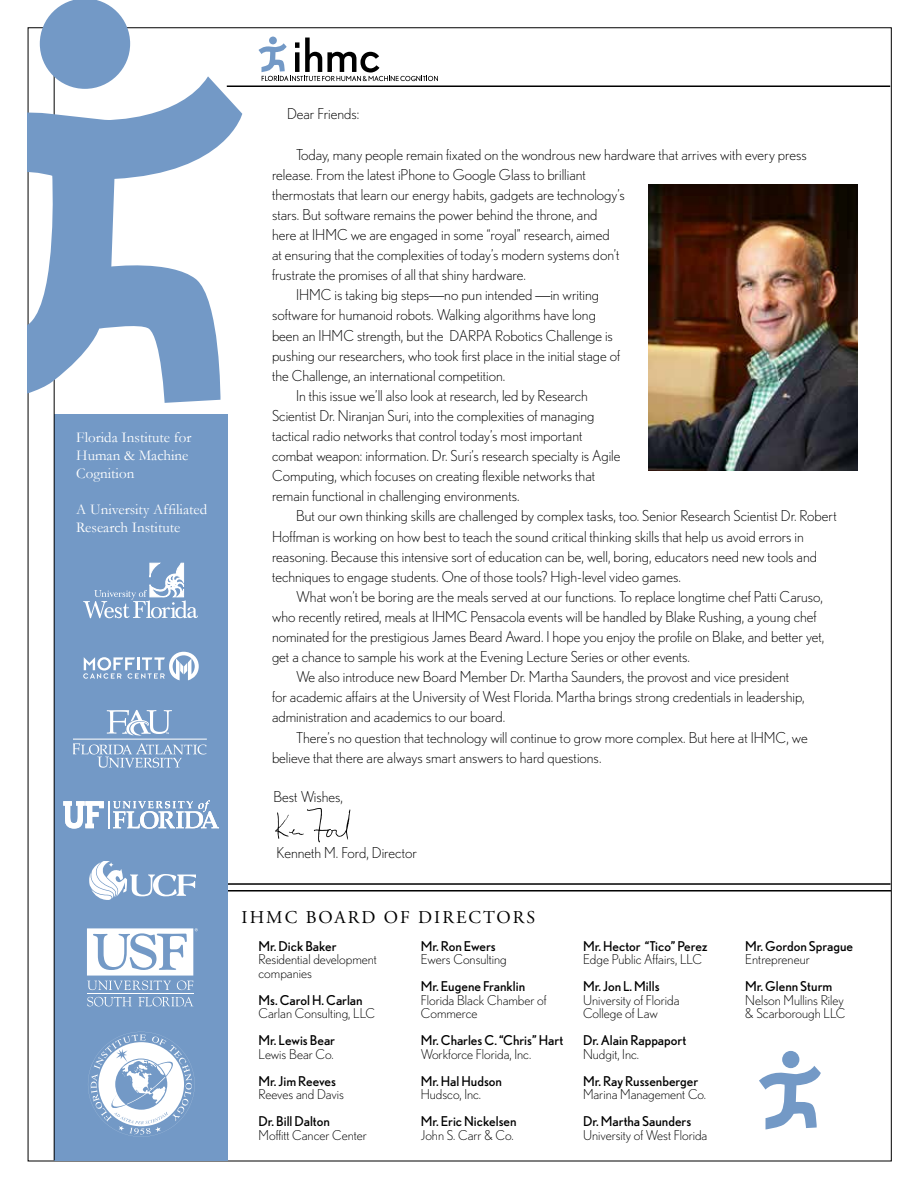
<style>
.page{position:relative;width:918px;height:1188px;background:#fff}
.page>*{position:absolute;margin:0;border:0;box-sizing:border-box;transform-origin:0 0}
.t1{font:18px "Adobe Garamond Pro";letter-spacing:.115em;color:#000}
.t2{font:300 15px "Nobel";color:#000}
.t3{font:15px/18px "Garamond";color:#fff}
.t4{font:300 13.5px/13.5px "Nobel";color:#000}
.t5{font:13.5px "Nobel";color:#000}
.s1{font-family:"Times New Roman";font-weight:400}
</style>
<div class="page">
<img style="left:648px;top:184px;width:209px;height:287px">
<hr style="left:54px;top:890px;width:837px;height:2px;background:#000">
<hr style="left:54px;top:883px;width:837px;height:2px;background:#000">
<div style="left:55px;top:414px;width:173px;height:746px;background:#7399c6"></div>
<hr style="left:54px;top:27px;width:1px;height:1133px;background:#000">
<svg style="left:83px;top:563px;width:115px;height:55px"></svg>
<svg style="left:73px;top:743px;width:134px;height:25px"></svg>
<svg style="left:107px;top:710px;width:65px;height:26px"></svg>
<hr style="left:73px;top:739px;width:134px;height:1px;background:#fff">
<svg style="left:89px;top:861px;width:107px;height:39px"></svg>
<svg style="left:88px;top:1032px;width:107px;height:105px"></svg>
<svg style="left:275px;top:808px;width:75px;height:34px"></svg>
<hr style="left:227px;top:86px;width:663px;height:1px;background:#000">
<div style="left:269px;top:37px;width:8px;height:7px;background:#7399c6;border-radius:50%"></div>
<svg style="left:259px;top:38px;width:179px;height:43px"></svg>
<svg style="left:40px;top:0;width:90px;height:76px;background:#87a7ce"></svg>
<svg style="left:28px;top:76px;width:214px;height:334px"></svg>
<svg style="left:87px;top:997px;width:45px;height:9px"></svg>
<svg style="left:138px;top:997px;width:55px;height:9px"></svg>
<svg style="left:87px;top:928px;width:111px;height:62px"></svg>
<hr style="left:87px;top:993px;width:106px;height:1px;background:#fff">
<div style="left:782px;top:1051px;width:17px;height:17px;background:#7399c6;border-radius:50%"></div>
<svg style="left:759px;top:1066px;width:62px;height:63px"></svg>
<svg style="left:63px;top:800px;width:156px;height:29px"></svg>
<svg style="left:83px;top:652px;width:116px;height:28px"></svg>
<p class="t3" style="left:76px;top:428px;width:117px">Florida Institute for<br>Human &amp; Machine<br>Cognition</p>
<p class="t3" style="left:76px;top:500px;width:132px">A University Affiliated<br>Research Institute</p>
<p class="t2" style="left:287px;top:106px;width:74px">Dear Friends:</p>
<p class="t2" style="left:296px;top:146px;width:512px">Today, many people remain fixated on the wondrous new hardware that arrives with every press</p>
<p class="t2" style="left:272px;top:166px;width:315px">release. From the latest iPhone to Google Glass to brilliant</p>
<p class="t2" style="left:272px;top:186px;width:354px">thermostats that learn our energy habits, gadgets are technology’s</p>
<p class="t2" style="left:272px;top:206px;width:327px">stars. But software remains the power behind the throne, and</p>
<p class="t2" style="left:272px;top:226px;width:339px">here at IHMC we are engaged in some “royal” research, aimed</p>
<p class="t2" style="left:272px;top:246px;width:349px">at ensuring that the complexities of today’s modern systems don’t</p>
<p class="t2" style="left:272px;top:266px;width:255px">frustrate the promises of all that shiny hardware.</p>
<p class="t2" style="left:296px;top:286px;width:305px">IHMC is taking big steps<span class="s1">—</span>no pun intended <span class="s1">—</span>in writing</p>
<p class="t2" style="left:272px;top:307px;width:325px">software for humanoid robots. Walking algorithms have long</p>
<p class="t2" style="left:272px;top:327px;width:342px">been an IHMC strength, but the DARPA Robotics Challenge is</p>
<p class="t2" style="left:272px;top:347px;width:350px">pushing our researchers, who took first place in the initial stage of</p>
<p class="t2" style="left:272px;top:367px;width:235px">the Challenge, an international competition.</p>
<p class="t2" style="left:296px;top:387px;width:293px">In this issue we’ll also look at research, led by Research</p>
<p class="t2" style="left:272px;top:407px;width:324px">Scientist Dr. Niranjan Suri, into the complexities of managing</p>
<p class="t2" style="left:272px;top:427px;width:312px">tactical radio networks that control today’s most important</p>
<p class="t2" style="left:272px;top:447px;width:350px">combat weapon: information. Dr. Suri’s research specialty is Agile</p>
<p class="t2" style="left:272px;top:467px;width:325px">Computing, which focuses on creating flexible networks that</p>
<p class="t2" style="left:272px;top:487px;width:249px">remain functional in challenging environments.</p>
<p class="t2" style="left:296px;top:508px;width:542px">But our own thinking skills are challenged by complex tasks, too. Senior Research Scientist Dr. Robert</p>
<p class="t2" style="left:272px;top:528px;width:533px">Hoffman is working on how best to teach the sound critical thinking skills that help us avoid errors in</p>
<p class="t2" style="left:272px;top:548px;width:547px">reasoning. Because this intensive sort of education can be, well, boring, educators need new tools and</p>
<p class="t2" style="left:272px;top:568px;width:410px">techniques to engage students. One of those tools? High-level video games.</p>
<p class="t2" style="left:296px;top:588px;width:528px">What won’t be boring are the meals served at our functions. To replace longtime chef Patti Caruso,</p>
<p class="t2" style="left:272px;top:608px;width:546px">who recently retired, meals at IHMC Pensacola events will be handled by Blake Rushing, a young chef</p>
<p class="t2" style="left:272px;top:628px;width:554px">nominated for the prestigious James Beard Award. I hope you enjoy the profile on Blake, and better yet,</p>
<p class="t2" style="left:272px;top:648px;width:420px">get a chance to sample his work at the Evening Lecture Series or other events.</p>
<p class="t2" style="left:296px;top:668px;width:495px">We also introduce new Board Member Dr. Martha Saunders, the provost and vice president</p>
<p class="t2" style="left:272px;top:688px;width:534px">for academic affairs at the University of West Florida. Martha brings strong credentials in leadership,</p>
<p class="t2" style="left:272px;top:709px;width:235px">administration and academics to our board.</p>
<p class="t2" style="left:296px;top:729px;width:513px">There’s no question that technology will continue to grow more complex. But here at IHMC, we</p>
<p class="t2" style="left:272px;top:749px;width:331px">believe that there are always smart answers to hard questions.</p>
<p class="t2" style="left:274px;top:788px;width:71px">Best Wishes,</p>
<p class="t2" style="left:277px;top:844px;width:142px">Kenneth M. Ford, Director</p>
<p class="t1" style="left:242px;top:906px;width:295px">IHMC BOARD OF DIRECTORS</p>
<p class="t5" style="left:259px;top:938px;width:80px">Mr. Dick Baker</p>
<p class="t4" style="left:259px;top:953px;width:120px">Residential development companies</p>
<p class="t5" style="left:259px;top:992px;width:106px">Ms. Carol H. Carlan</p>
<p class="t4" style="left:259px;top:1007px;width:118px">Carlan Consulting, LLC</p>
<p class="t5" style="left:259px;top:1033px;width:78px">Mr. Lewis Bear</p>
<p class="t4" style="left:259px;top:1047px;width:77px">Lewis Bear Co.</p>
<p class="t5" style="left:259px;top:1073px;width:79px">Mr. Jim Reeves</p>
<p class="t4" style="left:259px;top:1088px;width:87px">Reeves and Davis</p>
<p class="t5" style="left:259px;top:1114px;width:73px">Dr. Bill Dalton</p>
<p class="t4" style="left:259px;top:1128px;width:110px">Moffitt Cancer Center</p>
<p class="t5" style="left:421px;top:938px;width:76px">Mr. Ron Ewers</p>
<p class="t4" style="left:421px;top:953px;width:88px">Ewers Consulting</p>
<p class="t5" style="left:421px;top:979px;width:106px">Mr. Eugene Franklin</p>
<p class="t4" style="left:421px;top:993px;width:127px">Florida Black Chamber of<br>Commerce</p>
<p class="t5" style="left:421px;top:1033px;width:144px">Mr. Charles C. “Chris” Hart</p>
<p class="t4" style="left:421px;top:1047px;width:112px">Workforce Florida, Inc.</p>
<p class="t5" style="left:421px;top:1073px;width:83px">Mr. Hal Hudson</p>
<p class="t4" style="left:421px;top:1088px;width:62px">Hudsco, Inc.</p>
<p class="t5" style="left:421px;top:1114px;width:97px">Mr. Eric Nickelsen</p>
<p class="t4" style="left:421px;top:1128px;width:95px">John S. Carr &amp; Co.</p>
<p class="t5" style="left:583px;top:938px;width:126px">Mr. Hector “Tico” Perez</p>
<p class="t4" style="left:583px;top:953px;width:121px">Edge Public Affairs, LLC</p>
<p class="t5" style="left:583px;top:979px;width:78px">Mr. Jon L. Mills</p>
<p class="t4" style="left:583px;top:993px;width:98px">University of Florida<br>College of Law</p>
<p class="t5" style="left:583px;top:1033px;width:105px">Dr. Alain Rappaport</p>
<p class="t4" style="left:583px;top:1047px;width:58px">Nudgit, Inc.</p>
<p class="t5" style="left:583px;top:1073px;width:117px">Mr. Ray Russenberger</p>
<p class="t4" style="left:583px;top:1088px;width:125px">Marina Management Co.</p>
<p class="t5" style="left:583px;top:1114px;width:110px">Dr. Martha Saunders</p>
<p class="t4" style="left:583px;top:1128px;width:126px">University of West Florida</p>
<p class="t5" style="left:745px;top:938px;width:109px">Mr. Gordon Sprague</p>
<p class="t4" style="left:745px;top:953px;width:66px">Entrepreneur</p>
<p class="t5" style="left:745px;top:979px;width:89px">Mr. Glenn Sturm</p>
<p class="t4" style="left:745px;top:993px;width:102px">Nelson Mullins Riley &amp; Scarborough LLC</p>
</div>
